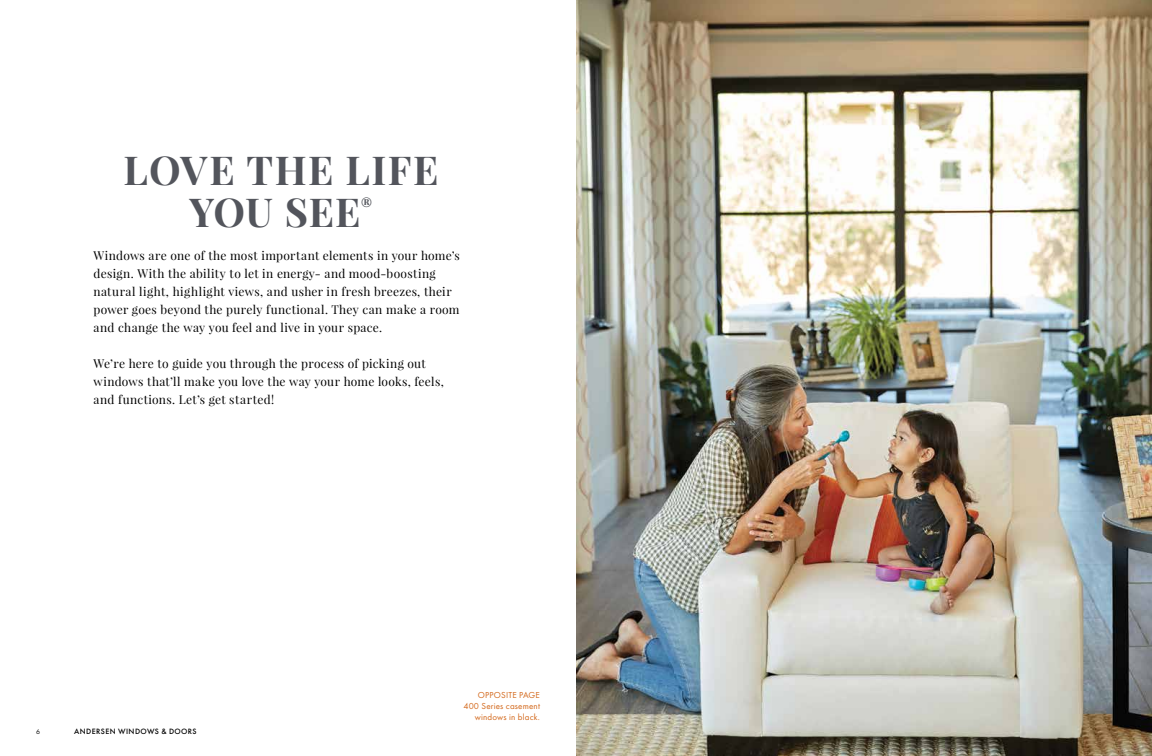
<style>
.page{position:relative;width:1152px;height:756px;background:#fff}
.page>*{position:absolute;margin:0;border:0;box-sizing:border-box;transform-origin:0 0}
.t1{font:700 40px/42px "Playfair Display";letter-spacing:.035em;color:#53555c;text-align:center}
.t2{font:700 17.5px "Playfair Display";color:#53555c}
.t3{font:12px/18px "Playfair Display";letter-spacing:.025em;color:#000}
.t4{font:9px/10.8px "Futura PT";letter-spacing:.02em;color:#d3681b;text-align:right}
.t5{font:500 8px "Futura PT";letter-spacing:.05em;color:#000}
.t6{font:7px "Futura PT";color:#000}
</style>
<div class="page">
<img style="left:576px;top:0;width:576px;height:756px">
<h1 class="t1" style="left:123px;top:149px;width:317px">LOVE THE LIFE<br>YOU SEE</h1>
<h2 class="t2" style="left:361px;top:194px;width:13px">®</h2>
<p class="t3" style="left:94px;top:246px;width:368px">Windows are one of the most important elements in your home’s design. With the ability to let in energy- and mood-boosting natural light, highlight views, and usher in fresh breezes, their power goes beyond the purely functional. They can make a room and change the way you feel and live in your space.</p>
<p class="t3" style="left:94px;top:354px;width:352px">We’re here to guide you through the process of picking out windows that’ll make you love the way your home looks, feels, and functions. Let’s get started!</p>
<p class="t6" style="left:36px;top:727px;width:5px">6</p>
<p class="t5" style="left:74px;top:726px;width:124px">ANDERSEN WINDOWS &amp; DOORS</p>
<p class="t4" style="left:463px;top:690px;width:78px">OPPOSITE PAGE<br>400 Series casement windows in black.</p>
</div>
